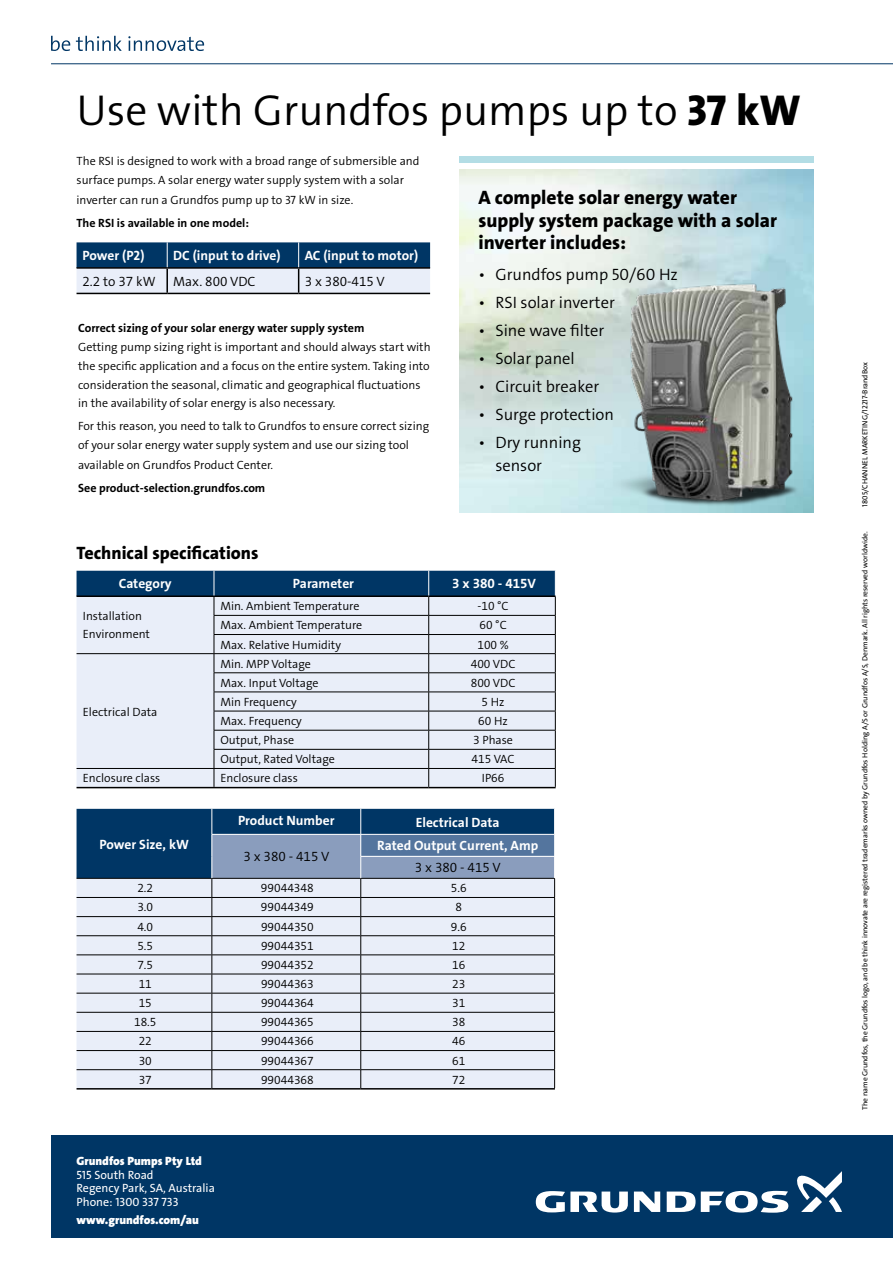
<style>
.page{position:relative;width:893px;height:1263px;background:#fff}
.page>*{position:absolute;margin:0;border:0;box-sizing:border-box;transform-origin:0 0}
.t1{font:43.5px "Grundfos The Sans V2 OT 4 SL";color:#000}
.t2{font:19.5px/22.5px "Grundfos The Sans V2 OT 8 XB";color:#000}
.t3{font:18px "Grundfos The Sans V2 OT 8 XB";color:#000}
.t4{font:16.5px/22.5px "Grundfos The Sans V2 OT 4 SL";color:#000}
.t5{font:13.5px "Grundfos The Sans V2 OT 7 B";color:#fff}
.t6{font:13.5px "Grundfos The Sans V2 OT 4 SL";color:#000}
.t7{font:12px/19px "Grundfos The Sans V2 OT 4 SL";color:#000}
.t8{font:12px "Grundfos The Sans V2 OT 7 B";color:#000}
.t9{font:12px/13.5px "Grundfos The Sans V2 OT 5 R";color:#fff}
.t10{font:12px "Grundfos The Sans V2 OT 9 BL";color:#fff}
.t11{font:7.5px "Grundfos The Sans V2 OT 5 R";color:#000}
.s1{font-family:"Grundfos The Sans V2 OT 8 XB"}
</style>
<div class="page">
<div style="left:51px;top:1135px;width:842px;height:102px;background:#003665"></div>
<hr style="left:51px;top:63px;width:842px;height:1px;background:#003665">
<svg style="left:634px;top:1191px;width:26px;height:21px"></svg>
<svg style="left:536px;top:1191px;width:92px;height:21px"></svg>
<svg style="left:667px;top:1191px;width:121px;height:22px"></svg>
<svg style="left:797px;top:1171px;width:45px;height:41px"></svg>
<svg style="left:51px;top:36px;width:19px;height:15px"></svg>
<svg style="left:76px;top:36px;width:46px;height:15px"></svg>
<svg style="left:128px;top:36px;width:76px;height:15px"></svg>
<div style="left:459px;top:156px;width:354px;height:7px;background:#b3dde5"></div>
<hr style="left:77px;top:293px;width:90px;height:1px;background:#000">
<hr style="left:167px;top:293px;width:132px;height:1px;background:#000">
<hr style="left:299px;top:293px;width:131px;height:1px;background:#000">
<svg style="left:77px;top:242px;width:353px;height:51px;background:#6f8ca7"></svg>
<hr style="left:77px;top:787px;width:137px;height:1px;background:#000">
<hr style="left:214px;top:787px;width:215px;height:1px;background:#000">
<hr style="left:429px;top:787px;width:127px;height:1px;background:#000">
<svg style="left:77px;top:571px;width:479px;height:216px;background:#c4cedc"></svg>
<hr style="left:77px;top:1088px;width:135px;height:1px;background:#000">
<hr style="left:212px;top:1088px;width:149px;height:1px;background:#000">
<hr style="left:361px;top:1088px;width:194px;height:1px;background:#000">
<svg style="left:77px;top:809px;width:478px;height:279px;background:#b3c1d2"></svg>
<img style="left:579px;top:277px;width:234px;height:236px">
<h1 class="t1" style="left:77px;top:82px;width:726px">Use with Grundfos pumps up to <span class="s1">37 kW</span></h1>
<p class="t7" style="left:77px;top:152px;width:344px">The RSI is designed to work with a broad range of submersible and surface pumps. A solar energy water supply system with a solar inverter can run a Grundfos pump up to 37 kW in size.</p>
<p class="t8" style="left:77px;top:216px;width:174px">The RSI is available in one model:</p>
<p class="t5" style="left:83px;top:247px;width:63px">Power (P2)</p>
<p class="t5" style="left:173px;top:247px;width:109px">DC (input to drive)</p>
<p class="t5" style="left:305px;top:247px;width:115px">AC (input to motor)</p>
<p class="t6" style="left:83px;top:272px;width:75px">2.2 to 37 kW</p>
<p class="t6" style="left:173px;top:272px;width:84px">Max. 800 VDC</p>
<p class="t6" style="left:305px;top:272px;width:82px">3 x 380-415 V</p>
<p class="t8" style="left:78px;top:321px;width:288px">Correct sizing of your solar energy water supply system</p>
<p class="t7" style="left:78px;top:338px;width:354px">Getting pump sizing right is important and should always start with the specific application and a focus on the entire system. Taking into consideration the seasonal, climatic and geographical fluctuations in the availability of solar energy is also necessary.</p>
<p class="t7" style="left:78px;top:417px;width:352px">For this reason, you need to talk to Grundfos to ensure correct sizing of your solar energy water supply system and use our sizing tool available on Grundfos Product Center.</p>
<p class="t8" style="left:78px;top:481px;width:189px">See product-selection.grundfos.com</p>
<h3 class="t3" style="left:77px;top:542px;width:184px">Technical specifications</h3>
<h2 class="t2" style="left:478px;top:187px;width:300px">A complete solar energy water supply system package with a solar inverter includes:</h2>
<h3 class="t4" style="left:478px;top:264px;width:201px">• Grundfos pump 50/60 Hz</h3>
<h3 class="t4" style="left:478px;top:292px;width:138px">• RSI solar inverter</h3>
<h3 class="t4" style="left:478px;top:320px;width:127px">• Sine wave filter</h3>
<h3 class="t4" style="left:478px;top:348px;width:98px">• Solar panel</h3>
<h3 class="t4" style="left:478px;top:376px;width:122px">• Circuit breaker</h3>
<h3 class="t4" style="left:478px;top:404px;width:137px">• Surge protection</h3>
<h3 class="t4" style="left:495px;top:432px;width:87px;text-indent:-17px">• Dry running sensor</h3>
<p class="t5" style="left:119px;top:575px;width:54px">Category</p>
<p class="t5" style="left:293px;top:575px;width:63px">Parameter</p>
<p class="t5" style="left:452px;top:575px;width:85px">3 x 380 - 415V</p>
<p class="t7" style="left:83px;top:607px;width:69px;line-height:18px">Installation<br>Environment</p>
<p class="t7" style="left:220px;top:597px;width:141px">Min. Ambient Temperature</p>
<p class="t7" style="left:477px;top:597px;width:33px">-10 °C</p>
<p class="t7" style="left:220px;top:616px;width:143px">Max. Ambient Temperature</p>
<p class="t7" style="left:479px;top:616px;width:29px">60 °C</p>
<p class="t7" style="left:220px;top:635px;width:122px">Max. Relative Humidity</p>
<p class="t7" style="left:477px;top:635px;width:33px">100 %</p>
<p class="t7" style="left:83px;top:702px;width:76px">Electrical Data</p>
<p class="t7" style="left:220px;top:654px;width:92px">Min. MPP Voltage</p>
<p class="t7" style="left:471px;top:654px;width:46px">400 VDC</p>
<p class="t7" style="left:220px;top:673px;width:100px">Max. Input Voltage</p>
<p class="t7" style="left:471px;top:673px;width:46px">800 VDC</p>
<p class="t7" style="left:220px;top:692px;width:78px">Min Frequency</p>
<p class="t7" style="left:482px;top:692px;width:24px">5 Hz</p>
<p class="t7" style="left:220px;top:711px;width:83px">Max. Frequency</p>
<p class="t7" style="left:478px;top:711px;width:31px">60 Hz</p>
<p class="t7" style="left:220px;top:731px;width:75px">Output, Phase</p>
<p class="t7" style="left:473px;top:731px;width:41px">3 Phase</p>
<p class="t7" style="left:220px;top:750px;width:116px">Output, Rated Voltage</p>
<p class="t7" style="left:472px;top:750px;width:44px">415 VAC</p>
<p class="t7" style="left:83px;top:769px;width:79px">Enclosure class</p>
<p class="t7" style="left:220px;top:769px;width:79px">Enclosure class</p>
<p class="t7" style="left:482px;top:769px;width:24px">IP66</p>
<p class="t5" style="left:99px;top:835px;width:91px">Power Size, kW</p>
<p class="t5" style="left:238px;top:811px;width:98px">Product Number</p>
<p class="t5" style="left:416px;top:813px;width:85px">Electrical Data</p>
<p class="t6" style="left:243px;top:848px;width:87px">3 x 380 - 415 V</p>
<p class="t5" style="left:377px;top:837px;width:163px">Rated Output Current, Amp</p>
<p class="t6" style="left:415px;top:859px;width:87px">3 x 380 - 415 V</p>
<p class="t7" style="left:137px;top:879px;width:17px">2.2</p>
<p class="t7" style="left:261px;top:879px;width:54px">99044348</p>
<p class="t7" style="left:451px;top:879px;width:17px">5.6</p>
<p class="t7" style="left:137px;top:898px;width:17px">3.0</p>
<p class="t7" style="left:261px;top:898px;width:54px">99044349</p>
<p class="t7" style="left:455px;top:898px;width:8px">8</p>
<p class="t7" style="left:137px;top:917px;width:17px">4.0</p>
<p class="t7" style="left:261px;top:917px;width:54px">99044350</p>
<p class="t7" style="left:451px;top:917px;width:17px">9.6</p>
<p class="t7" style="left:137px;top:936px;width:17px">5.5</p>
<p class="t7" style="left:261px;top:936px;width:54px">99044351</p>
<p class="t7" style="left:452px;top:936px;width:15px">12</p>
<p class="t7" style="left:137px;top:955px;width:17px">7.5</p>
<p class="t7" style="left:261px;top:955px;width:54px">99044352</p>
<p class="t7" style="left:452px;top:955px;width:15px">16</p>
<p class="t7" style="left:139px;top:974px;width:15px">11</p>
<p class="t7" style="left:261px;top:974px;width:54px">99044363</p>
<p class="t7" style="left:452px;top:974px;width:15px">23</p>
<p class="t7" style="left:139px;top:994px;width:15px">15</p>
<p class="t7" style="left:261px;top:994px;width:54px">99044364</p>
<p class="t7" style="left:452px;top:994px;width:15px">31</p>
<p class="t7" style="left:134px;top:1013px;width:24px">18.5</p>
<p class="t7" style="left:261px;top:1013px;width:54px">99044365</p>
<p class="t7" style="left:452px;top:1013px;width:15px">38</p>
<p class="t7" style="left:139px;top:1032px;width:15px">22</p>
<p class="t7" style="left:261px;top:1032px;width:54px">99044366</p>
<p class="t7" style="left:452px;top:1032px;width:15px">46</p>
<p class="t7" style="left:139px;top:1051px;width:15px">30</p>
<p class="t7" style="left:261px;top:1051px;width:54px">99044367</p>
<p class="t7" style="left:452px;top:1051px;width:15px">61</p>
<p class="t7" style="left:139px;top:1070px;width:15px">37</p>
<p class="t7" style="left:261px;top:1070px;width:54px">99044368</p>
<p class="t7" style="left:452px;top:1070px;width:15px">72</p>
<p class="t10" style="left:77px;top:1154px;width:127px">Grundfos Pumps Pty Ltd</p>
<p class="t9" style="left:77px;top:1168px;width:140px">515 South Road<br>Regency Park, SA, Australia<br>Phone: 1300 337 733</p>
<p class="t10" style="left:77px;top:1212px;width:124px">www.grundfos.com/au</p>
<p class="t11" style="left:860px;top:506px;width:146px;rotate:-90deg">1805/CHANNEL MARKETING/12217-BrandBox</p>
<p class="t11" style="left:860px;top:1110px;width:580px;rotate:-90deg">The name Grundfos, the Grundfos logo, and be think innovate are registered trademarks owned by Grundfos Holding A/S or Grundfos A/S, Denmark. All rights reserved worldwide.</p>
</div>
